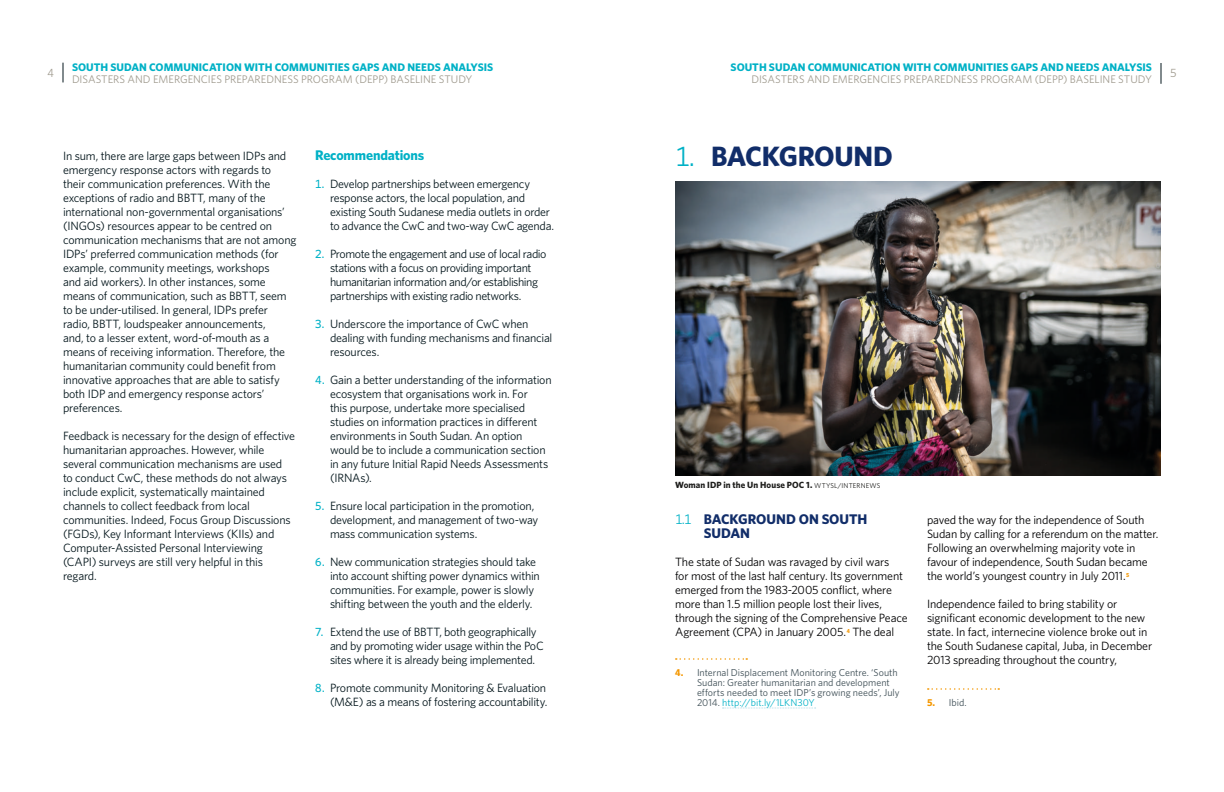
<style>
.page{position:relative;width:1224px;height:792px;background:#fff}
.page>*{position:absolute;margin:0;border:0;box-sizing:border-box;transform-origin:0 0}
.t1{font:700 28px "Whitney";letter-spacing:-.015em;color:#112d69}
.t2{font:700 14px/14px "Whitney";letter-spacing:-.005em;color:#112d69}
.t3{font:700 14px "Whitney";letter-spacing:-.01em;color:#00b1c6}
.t4{font:12px/14px "Whitney";letter-spacing:-.02em;color:#05171d}
.t5{font:12px/14px "Whitney";letter-spacing:-.015em;color:#020203}
.t6{font:12px "Whitney Numeric";color:#a09b8f}
.t7{font:11px "Whitney";letter-spacing:-.005em;color:#a09b8f}
.t8{font:700 11px "Whitney";color:#00b1c6}
.t9{font:10px/10px "Whitney";color:#3e4e55}
.t10{font:700 9px "Whitney";letter-spacing:.01em;color:#1d1d1b}
.s1{font-family:"Whitney Numeric";font-weight:500;color:#00b1c6}
.s2{font-family:"Whitney Numeric";font-weight:400;color:#00b1c6}
.s3{font-weight:400;font-size:7px}
.s4{font-family:"Whitney Numeric";font-weight:700;color:#f49700}
.s5{color:#00b1c6}
</style>
<div class="page">
<svg style="left:1161px;top:63px;width:1px;height:21px"></svg>
<svg style="left:63px;top:63px;width:1px;height:19px"></svg>
<svg style="left:676px;top:658px;width:71px;height:2px"></svg>
<svg style="left:723px;top:708px;width:93px;height:1px"></svg>
<img style="left:675px;top:182px;width:486px;height:294px">
<svg style="left:928px;top:688px;width:71px;height:2px"></svg>
<p class="t8" style="left:72px;top:60px;width:423px">SOUTH SUDAN COMMUNICATION WITH COMMUNITIES GAPS AND NEEDS ANALYSIS</p>
<p class="t7" style="left:72px;top:72px;width:402px">DISASTERS AND EMERGENCIES PREPAREDNESS PROGRAM (DEPP) BASELINE STUDY</p>
<p class="t8" style="left:731px;top:60px;width:423px">SOUTH SUDAN COMMUNICATION WITH COMMUNITIES GAPS AND NEEDS ANALYSIS</p>
<p class="t7" style="left:751px;top:73px;width:402px">DISASTERS AND EMERGENCIES PREPAREDNESS PROGRAM (DEPP) BASELINE STUDY</p>
<p class="t6" style="left:48px;top:67px;width:8px">4</p>
<p class="t6" style="left:1170px;top:67px;width:8px">5</p>
<p class="t4" style="left:63px;top:149px;width:235px">In sum, there are large gaps between IDPs and emergency response actors with regards to their communication preferences. With the exceptions of radio and BBTT, many of the international non-governmental organisations’ (INGOs) resources appear to be centred on communication mechanisms that are not among IDPs’ preferred communication methods (for example, community meetings, workshops<br>and aid workers). In other instances, some means of communication, such as BBTT, seem to be under-utilised. In general, IDPs prefer radio, BBTT, loudspeaker announcements,<br>and, to a lesser extent, word-of-mouth as a means of receiving information. Therefore, the humanitarian community could benefit from innovative approaches that are able to satisfy both IDP and emergency response actors’ preferences.</p>
<p class="t4" style="left:63px;top:429px;width:234px">Feedback is necessary for the design of effective humanitarian approaches. However, while several communication mechanisms are used to conduct CwC, these methods do not always include explicit, systematically maintained channels to collect feedback from local communities. Indeed, Focus Group Discussions (FGDs), Key Informant Interviews (KIIs) and Computer-Assisted Personal Interviewing (CAPI) surveys are still very helpful in this regard.</p>
<p class="t3" style="left:315px;top:147px;width:111px">Recommendations</p>
<p class="t4" style="left:330px;top:177px;width:226px;text-indent:-15px"><span class="s1">1.</span> Develop partnerships between emergency response actors, the local population, and existing South Sudanese media outlets in order to advance the CwC and two-way CwC agenda.</p>
<p class="t4" style="left:330px;top:247px;width:218px;text-indent:-15px"><span class="s1">2.</span> Promote the engagement and use of local radio stations with a focus on providing important humanitarian information and/or establishing partnerships with existing radio networks.</p>
<p class="t4" style="left:330px;top:317px;width:224px;text-indent:-15px"><span class="s1">3.</span> Underscore the importance of CwC when dealing with funding mechanisms and financial resources.</p>
<p class="t4" style="left:330px;top:373px;width:223px;text-indent:-15px"><span class="s1">4.</span> Gain a better understanding of the information ecosystem that organisations work in. For<br>this purpose, undertake more specialised studies on information practices in different environments in South Sudan. An option would be to include a communication section in any future Initial Rapid Needs Assessments (IRNAs).</p>
<p class="t4" style="left:330px;top:499px;width:210px;text-indent:-15px"><span class="s1">5.</span> Ensure local participation in the promotion, development, and management of two-way mass communication systems.</p>
<p class="t4" style="left:330px;top:555px;width:211px;text-indent:-15px"><span class="s1">6.</span> New communication strategies should take into account shifting power dynamics within communities. For example, power is slowly shifting between the youth and the elderly.</p>
<p class="t4" style="left:330px;top:625px;width:215px;text-indent:-15px"><span class="s1">7.</span> Extend the use of BBTT, both geographically and by promoting wider usage within the PoC sites where it is already being implemented.</p>
<p class="t4" style="left:315px;top:681px;width:234px;text-align:right"><span class="s1">8.</span> Promote community Monitoring &amp; Evaluation (M&amp;E) as a means of fostering accountability.</p>
<h1 class="t1" style="left:675px;top:140px;width:219px"><span class="s2">1.</span> BACKGROUND</h1>
<p class="t10" style="left:675px;top:480px;width:207px">Woman IDP in the Un House POC 1. <span class="s3">WTYSL/INTERNEWS</span></p>
<p class="t2" style="left:704px;top:512px;width:165px;text-indent:-29px"><span class="s2">1.1</span> BACKGROUND ON SOUTH<br>SUDAN</p>
<p class="t5" style="left:675px;top:555px;width:234px">The state of Sudan was ravaged by civil wars<br>for most of the last half century. Its government emerged from the 1983-2005 conflict, where more than 1.5 million people lost their lives, through the signing of the Comprehensive Peace Agreement (CPA) in January 2005.<sup>4</sup> The deal</p>
<p class="t9" style="left:697px;top:667px;width:204px;text-indent:-22px"><span class="s4">4.</span> Internal Displacement Monitoring Centre. ‘South Sudan: Greater humanitarian and development efforts needed to meet IDP’s growing needs’, July 2014. <span class="s5">http://bit.ly/1LKN30Y</span></p>
<p class="t5" style="left:927px;top:513px;width:233px">paved the way for the independence of South Sudan by calling for a referendum on the matter.<br>Following an overwhelming majority vote in favour of independence, South Sudan became the world’s youngest country in July 2011.<sup>5</sup></p>
<p class="t5" style="left:927px;top:597px;width:227px">Independence failed to bring stability or significant economic development to the new state. In fact, internecine violence broke out in the South Sudanese capital, Juba, in December 2013 spreading throughout the country,</p>
<p class="t9" style="left:927px;top:697px;width:41px"><span class="s4">5.</span> Ibid.</p>
</div>
